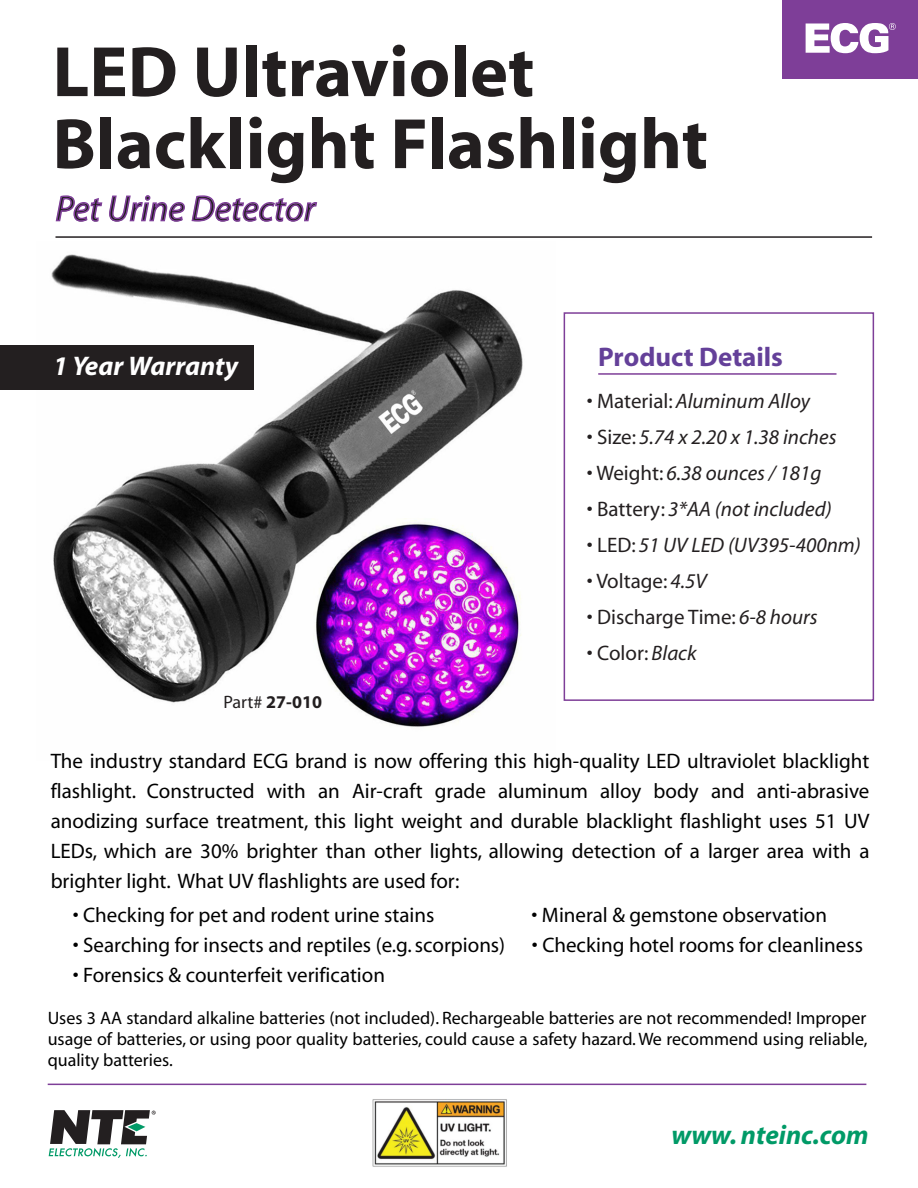
<style>
.page{position:relative;width:918px;height:1188px;background:#fff}
.page>*{position:absolute;margin:0;border:0;box-sizing:border-box;transform-origin:0 0}
.t1{font:700 72px/72px "Myriad";color:#231f20}
.t2{font:italic 36px "Myriad";color:#231f20}
.t3{font:700 27px "Myriad";color:#644099}
.t4{font:italic 700 27px "Myriad";color:#009a67}
.t5{font:italic 700 27px "Myriad";color:#fff}
.t6{font:21px/30px "Myriad";color:#000;text-align:justify}
.t7{font:italic 21px "Myriad";color:#231f20}
.t8{font:21px "Myriad";color:#231f20}
.t9{font:18px/21px "Myriad";color:#000;text-align:justify}
.t10{font:700 18px "Myriad";color:#231f20}
.s1{font-weight:400}
.s2{font-style:normal}
.s3{font-style:italic}
</style>
<div class="page">
<img style="left:360px;top:1083px;width:178px;height:84px">
<img style="left:51px;top:254px;width:472px;height:473px">
<div style="left:0;top:345px;width:253px;height:45px;background:#231f20"></div>
<div style="left:783px;top:0;width:135px;height:78px;background:#7e3e98"></div>
<div style="left:564px;top:312px;width:310px;height:389px;border:2px solid #7e3e98"></div>
<svg style="left:55px;top:195px;width:263px;height:27px"></svg>
<hr style="left:56px;top:236px;width:816px;height:2px;background:#231f20">
<hr style="left:598px;top:373px;width:239px;height:2px;background:#7e3e98">
<svg style="left:49px;top:1110px;width:107px;height:48px"></svg>
<svg style="left:806px;top:23px;width:90px;height:30px"></svg>
<hr style="left:48px;top:1084px;width:818px;height:1px;background:#7e3e98">
<h1 class="t1" style="left:52px;top:38px;width:657px">LED Ultraviolet<br>Blacklight Flashlight</h1>
<h2 class="t2" style="left:56px;top:191px;width:261px">Pet Urine Detector</h2>
<p class="t5" style="left:53px;top:352px;width:187px">1 Year Warranty</p>
<p class="t10" style="left:223px;top:693px;width:100px"><span class="s1">Part#</span> 27-010</p>
<p class="t3" style="left:598px;top:343px;width:186px">Product Details</p>
<p class="t7" style="left:587px;top:391px;width:225px"><span class="s2">• Material:</span> Aluminum Alloy</p>
<p class="t7" style="left:587px;top:427px;width:251px"><span class="s2">• Size:</span> 5.74 x 2.20 x 1.38 inches</p>
<p class="t7" style="left:587px;top:463px;width:236px"><span class="s2">• Weight:</span> 6.38 ounces / 181g</p>
<p class="t7" style="left:587px;top:499px;width:246px"><span class="s2">• Battery:</span> 3*AA (not included)</p>
<p class="t7" style="left:587px;top:535px;width:276px"><span class="s2">• LED:</span> 51 UV LED (UV395-400nm)</p>
<p class="t8" style="left:587px;top:571px;width:122px">• Voltage: <span class="s3">4.5V</span></p>
<p class="t8" style="left:587px;top:607px;width:232px">• Discharge Time: <span class="s3">6-8 hours</span></p>
<p class="t8" style="left:587px;top:643px;width:111px">• Color: <span class="s3">Black</span></p>
<p class="t6" style="left:51px;top:747px;width:820px">The industry standard ECG brand is now offering this high-quality LED ultraviolet blacklight flashlight. Constructed with an Air-craft grade aluminum alloy body and anti-abrasive anodizing surface treatment, this light weight and durable blacklight flashlight uses 51 UV LEDs, which are 30% brighter than other lights, allowing detection of a larger area with a brighter light. What UV flashlights are used for:</p>
<p class="t6" style="left:73px;top:901px;width:363px">• Checking for pet and rodent urine stains</p>
<p class="t6" style="left:531px;top:901px;width:297px">• Mineral &amp; gemstone observation</p>
<p class="t6" style="left:73px;top:931px;width:434px">• Searching for insects and reptiles (e.g. scorpions)</p>
<p class="t6" style="left:532px;top:931px;width:333px">• Checking hotel rooms for cleanliness</p>
<p class="t6" style="left:73px;top:961px;width:314px">• Forensics &amp; counterfeit verification</p>
<p class="t9" style="left:48px;top:1009px;width:821px">Uses 3 AA standard alkaline batteries (not included). Rechargeable batteries are not recommended! Improper usage of batteries, or using poor quality batteries, could cause a safety hazard. We recommend using reliable, quality batteries.</p>
<p class="t4" style="left:672px;top:1121px;width:199px">www. nteinc.com</p>
</div>
